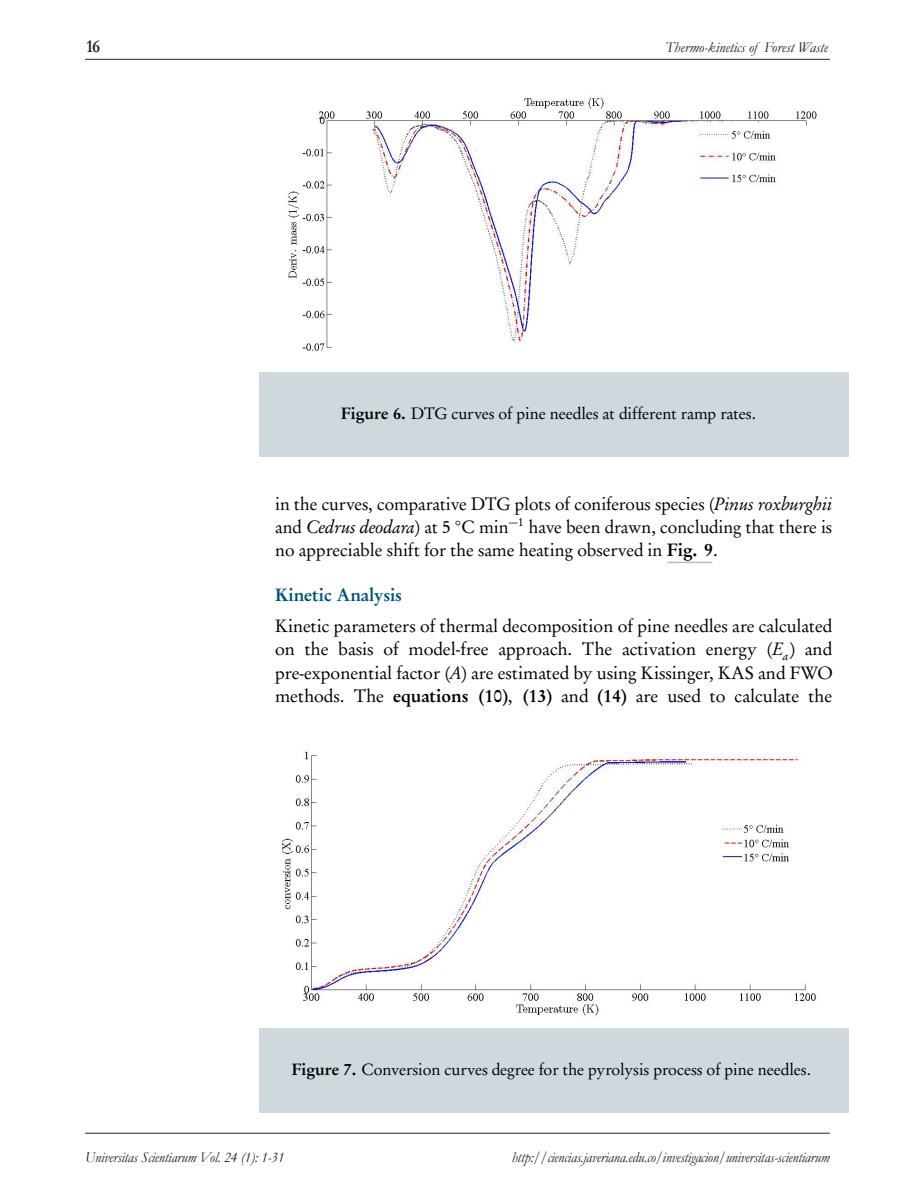
<style>
.page{position:relative;width:915px;height:1191px;background:#fff}
.page>*{position:absolute;margin:0;border:0;box-sizing:border-box;transform-origin:0 0}
.t1{font:18px/23.2px "Garamond No 8";color:#000;text-align:justify}
.t2{font:500 18px "Garamond No 8";color:#005378}
.t3{font:700 18px "Garamond";color:#231f20;scale:.9 1}
.t4{font:16.5px "Garamond No 8";color:#000}
.t5{font:italic 15px "Garamond";letter-spacing:-.01em;color:#231f20;scale:.95 1}
.t6{font:italic 15px "Garamond";letter-spacing:-.01em;color:#231f20}
.s1{font-weight:500}
.s2{font-style:italic}
</style>
<div class="page">
<hr style="left:85px;top:59px;width:744px;height:1px;background:#231f20">
<hr style="left:85px;top:1132px;width:744px;height:1px;background:#231f20">
<img style="left:287px;top:97px;width:530px;height:255px">
<img style="left:281px;top:751px;width:535px;height:266px">
<div style="left:259px;top:372px;width:589px;height:85px;background:#cfd8dd"></div>
<div style="left:259px;top:1028px;width:589px;height:85px;background:#cfd8dd"></div>
<hr style="left:667px;top:562px;width:45px;height:1px;background:#bcbdc0">
<p class="t3" style="left:87px;top:34px;width:17px">16</p>
<p class="t6" style="left:665px;top:37px;width:164px">Thermo-kinetics of Forest Waste</p>
<p class="t4" style="left:341px;top:406px;width:416px"><span class="s1">Figure 6.</span> DTG curves of pine needles at different ramp rates.</p>
<p class="t1" style="left:275px;top:493px;width:558px">in the curves, comparative DTG plots of coniferous species (<span class="s2">Pinus roxburghii </span>and <span class="s2">Cedrus deodara</span>) at 5 ◦C min−<sup>1</sup> have been drawn, concluding that there is no appreciable shift for the same heating observed in <span class="s1">Fig. 9</span>.</p>
<p class="t2" style="left:275px;top:587px;width:128px">Kinetic Analysis</p>
<p class="t1" style="left:275px;top:616px;width:559px">Kinetic parameters of thermal decomposition of pine needles are calculated on the basis of model-free approach. The activation energy (<span class="s2">E</span><sub>a</sub>) and pre-exponential factor (<span class="s2">A</span>) are estimated by using Kissinger, KAS and FWO methods. The <span class="s1">equations (10)</span>, <span class="s1">(13)</span> and <span class="s1">(14)</span> are used to calculate the</p>
<p class="t4" style="left:291px;top:1062px;width:520px"><span class="s1">Figure 7.</span> Conversion curves degree for the pyrolysis process of pine needles.</p>
<p class="t5" style="left:85px;top:1146px;width:211px">Universitas Scientiarum Vol. 24 (1): 1-31</p>
<p class="t5" style="left:511px;top:1146px;width:336px">http://ciencias.javeriana.edu.co/investigacion/universitas-scientiarum</p>
</div>
